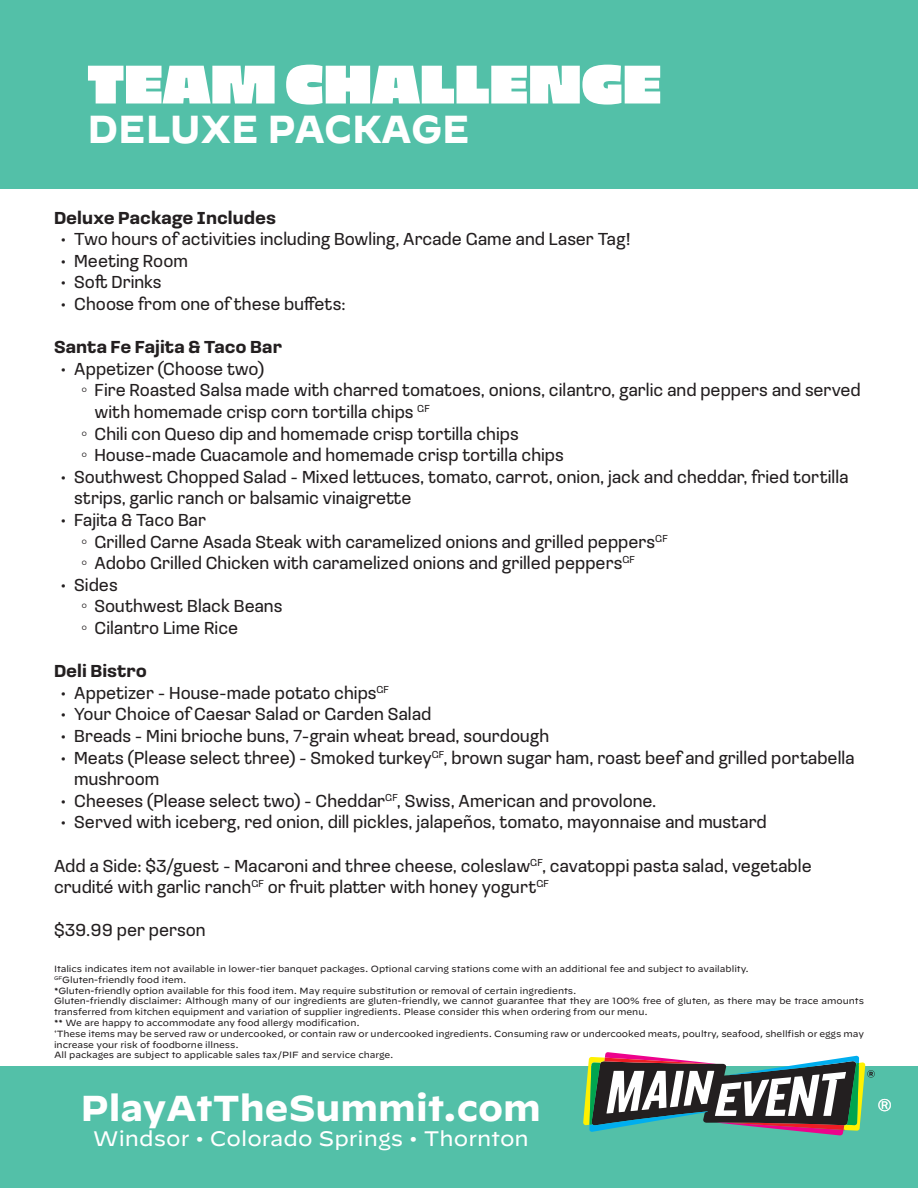
<style>
.page{position:relative;width:918px;height:1188px;background:#fff}
.page>*{position:absolute;margin:0;border:0;box-sizing:border-box;transform-origin:0 0}
.t1{font:54px "Piepie";color:#fff}
.t2{font:700 39px "Decimal";color:#fff;scale:.92 1}
.t3{font:700 36px "Decimal";color:#fff}
.t4{font:21px "Decimal";color:#fff}
.t5{font:18px/21.6px "Loos Normal";color:#231f20}
.t6{font:700 18px "Loos Normal";color:#231f20}
.t7{font:18px "Franklin Gothic";color:#fff}
.t8{font:9px/10.8px "Decimal";letter-spacing:-.005em;color:#231f20}
.s1{font-family:"Franklin Gothic"}
</style>
<div class="page">
<div style="left:0;top:0;width:918px;height:189px;background:#53c0a8"></div>
<div style="left:0;top:1066px;width:918px;height:122px;background:#53c0a8"></div>
<svg style="left:583px;top:1052px;width:292px;height:83px"></svg>
<p class="t1" style="left:87px;top:45px;width:576px">TEAM CHALLENGE</p>
<p class="t2" style="left:87px;top:107px;width:417px">DELUXE PACKAGE</p>
<p class="t6" style="left:54px;top:205px;width:224px">Deluxe Package Includes</p>
<p class="t5" style="left:61px;top:227px;width:571px">• Two hours of activities including Bowling, Arcade Game and Laser Tag!</p>
<p class="t5" style="left:61px;top:249px;width:129px">• Meeting Room</p>
<p class="t5" style="left:61px;top:271px;width:102px">• Soft Drinks</p>
<p class="t5" style="left:61px;top:292px;width:286px">• Choose from one of these buffets:</p>
<p class="t6" style="left:54px;top:334px;width:230px">Santa Fe Fajita &amp; Taco Bar</p>
<p class="t5" style="left:61px;top:357px;width:205px">• Appetizer (Choose two)</p>
<p class="t5" style="left:94px;top:379px;width:768px;text-indent:-14px"><span class="s1">◦</span> Fire Roasted Salsa made with charred tomatoes, onions, cilantro, garlic and peppers and served with homemade crisp corn tortilla chips <sup>GF</sup></p>
<p class="t5" style="left:81px;top:422px;width:439px"><span class="s1">◦</span> Chili con Queso dip and homemade crisp tortilla chips</p>
<p class="t5" style="left:81px;top:443px;width:484px"><span class="s1">◦</span> House-made Guacamole and homemade crisp tortilla chips</p>
<p class="t5" style="left:74px;top:465px;width:776px;text-indent:-14px">• Southwest Chopped Salad - Mixed lettuces, tomato, carrot, onion, jack and cheddar, fried tortilla strips, garlic ranch or balsamic vinaigrette</p>
<p class="t5" style="left:61px;top:508px;width:147px">• Fajita &amp; Taco Bar</p>
<p class="t5" style="left:81px;top:530px;width:588px"><span class="s1">◦</span> Grilled Carne Asada Steak with caramelized onions and grilled peppers<sup>GF</sup></p>
<p class="t5" style="left:81px;top:551px;width:556px"><span class="s1">◦</span> Adobo Grilled Chicken with caramelized onions and grilled peppers<sup>GF</sup></p>
<p class="t5" style="left:61px;top:573px;width:58px">• Sides</p>
<p class="t5" style="left:81px;top:595px;width:203px"><span class="s1">◦</span> Southwest Black Beans</p>
<p class="t5" style="left:81px;top:616px;width:159px"><span class="s1">◦</span> Cilantro Lime Rice</p>
<p class="t6" style="left:54px;top:658px;width:95px">Deli Bistro</p>
<p class="t5" style="left:61px;top:681px;width:330px">• Appetizer - House-made potato chips<sup>GF</sup></p>
<p class="t5" style="left:61px;top:703px;width:372px">• Your Choice of Caesar Salad or Garden Salad</p>
<p class="t5" style="left:61px;top:724px;width:490px">• Breads - Mini brioche buns, 7-grain wheat bread, sourdough</p>
<p class="t5" style="left:74px;top:746px;width:782px;text-indent:-14px">• Meats (Please select three) - Smoked turkey<sup>GF</sup>, brown sugar ham, roast beef and grilled portabella mushroom</p>
<p class="t5" style="left:61px;top:789px;width:597px">• Cheeses (Please select two) - Cheddar<sup>GF</sup>, Swiss, American and provolone.</p>
<p class="t5" style="left:61px;top:811px;width:708px">• Served with iceberg, red onion, dill pickles, jalapeños, tomato, mayonnaise and mustard</p>
<p class="t5" style="left:54px;top:854px;width:759px">Add a Side: $3/guest - Macaroni and three cheese, coleslaw<sup>GF</sup>, cavatoppi pasta salad, vegetable crudité with garlic ranch<sup>GF</sup> or fruit platter with honey yogurt<sup>GF</sup></p>
<p class="t5" style="left:54px;top:919px;width:153px">$39.99 per person</p>
<p class="t8" style="left:54px;top:963px;width:696px">Italics indicates item not available in lower-tier banquet packages. Optional carving stations come with an additional fee and subject to availablity.</p>
<p class="t8" style="left:54px;top:974px;width:134px"><sup>GF</sup>Gluten-friendly food item.</p>
<p class="t8" style="left:54px;top:985px;width:524px">*Gluten-friendly option available for this food item. May require substitution or removal of certain ingredients.</p>
<p class="t8" style="left:54px;top:996px;width:811px">Gluten-friendly disclaimer: Although many of our ingredients are gluten-friendly, we cannot guarantee that they are 100% free of gluten, as there may be trace amounts transferred from kitchen equipment and variation of supplier ingredients. Please consider this when ordering from our menu.</p>
<p class="t8" style="left:54px;top:1017px;width:307px">** We are happy to accommodate any food allergy modification.</p>
<p class="t8" style="left:54px;top:1028px;width:812px"><sup>†</sup>These items may be served raw or undercooked, or contain raw or undercooked ingredients. Consuming raw or undercooked meats, poultry, seafood, shellfish or eggs may increase your risk of foodborne illness.</p>
<p class="t8" style="left:54px;top:1050px;width:341px">All packages are subject to applicable sales tax/PIF and service charge.</p>
<p class="t3" style="left:80px;top:1088px;width:462px">PlayAtTheSummit.com</p>
<p class="t7" style="left:878px;top:1093px;width:15px">®</p>
<p class="t4" style="left:93px;top:1127px;width:438px">Windsor • Colorado Springs • Thornton</p>
</div>
